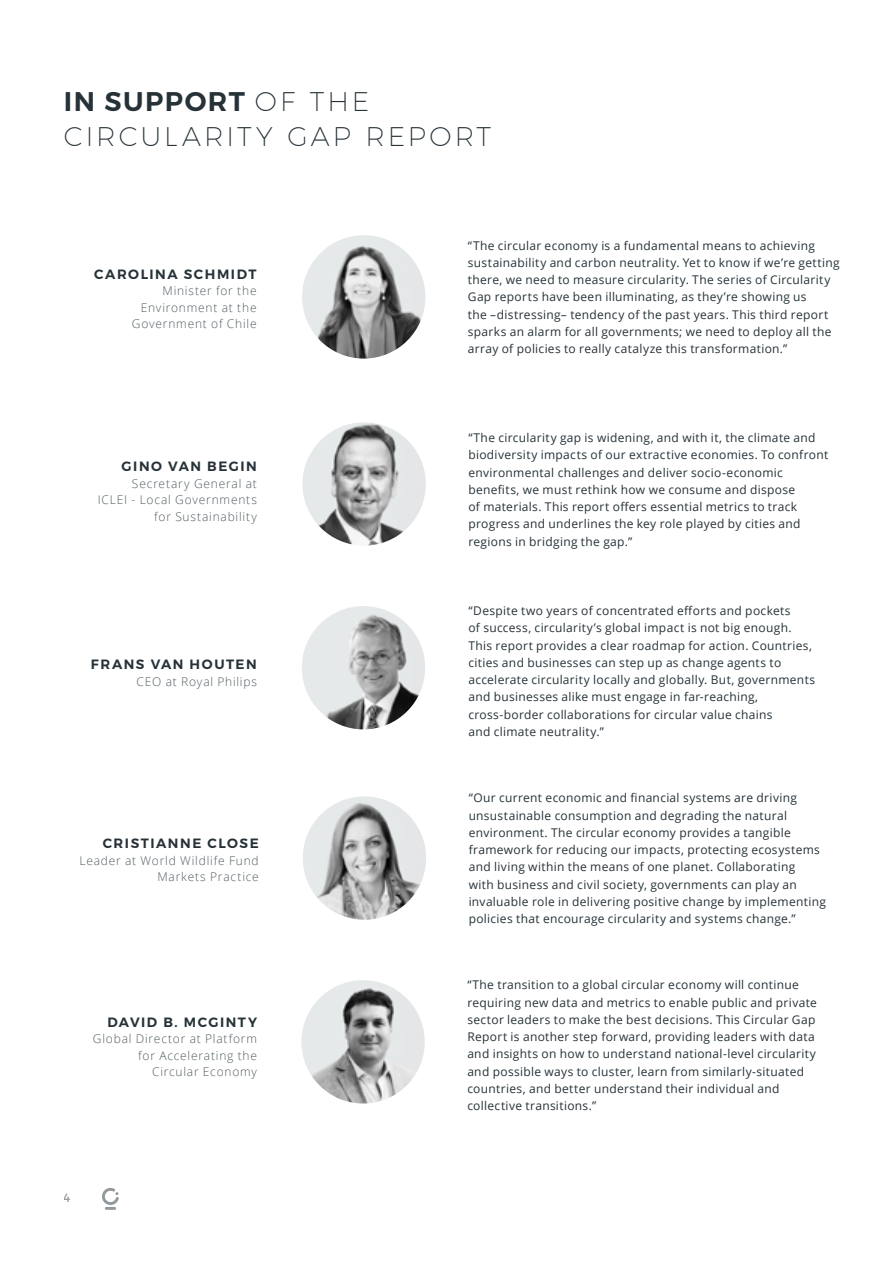
<style>
.page{position:relative;width:893px;height:1263px;background:#fff}
.page>*{position:absolute;margin:0;border:0;box-sizing:border-box;transform-origin:0 0}
.t1{font:200 27px/34.5px "Montserrat";letter-spacing:.11em;color:#263238}
.t2{font:600 13.5px "Montserrat";letter-spacing:.115em;color:#263238}
.t3{font:12px/17.2px "Open Sans";letter-spacing:.025em;color:#263238}
.t4{font:300 12px/16.5px "Open Sans";letter-spacing:.065em;color:#515b60;text-align:right}
.t5{font:12px "Montserrat";color:#263238}
.s1{font-weight:600}
</style>
<div class="page">
<img style="left:302px;top:606px;width:123px;height:123px;border-radius:62px">
<img style="left:303px;top:796px;width:123px;height:124px;border-radius:62px">
<img style="left:302px;top:235px;width:123px;height:124px;border-radius:62px">
<img style="left:301px;top:980px;width:124px;height:123px;border-radius:62px">
<img style="left:302px;top:422px;width:124px;height:124px;border-radius:62px">
<svg style="left:102px;top:1188px;width:17px;height:22px"></svg>
<h1 class="t1" style="left:64px;top:84px;width:429px"><span class="s1">IN SUPPORT</span> OF THE<br>CIRCULARITY GAP REPORT</h1>
<p class="t2" style="left:94px;top:266px;width:164px">CAROLINA SCHMIDT</p>
<p class="t4" style="left:132px;top:282px;width:126px">Minister for the<br>Environment at the<br>Government of Chile</p>
<p class="t2" style="left:122px;top:458px;width:137px">GINO VAN BEGIN</p>
<p class="t4" style="left:98px;top:475px;width:161px">Secretary General at<br>ICLEI - Local Governments for Sustainability</p>
<p class="t2" style="left:91px;top:656px;width:168px">FRANS VAN HOUTEN</p>
<p class="t4" style="left:137px;top:673px;width:122px">CEO at Royal Philips</p>
<p class="t2" style="left:103px;top:835px;width:157px">CRISTIANNE CLOSE</p>
<p class="t4" style="left:80px;top:852px;width:181px">Leader at World Wildlife Fund<br>Markets Practice</p>
<p class="t2" style="left:107px;top:1014px;width:151px">DAVID B. MCGINTY</p>
<p class="t4" style="left:93px;top:1030px;width:166px">Global Director at Platform for Accelerating the<br>Circular Economy</p>
<p class="t5" style="left:64px;top:1190px;width:9px">4</p>
<p class="t3" style="left:468px;top:236px;width:373px">“The circular economy is a fundamental means to achieving sustainability and carbon neutrality. Yet to know if we’re getting there, we need to measure circularity. The series of Circularity Gap reports have been illuminating, as they’re showing us<br>the –distressing– tendency of the past years. This third report sparks an alarm for all governments; we need to deploy all the array of policies to really catalyze this transformation.”</p>
<p class="t3" style="left:468px;top:429px;width:361px">“The circularity gap is widening, and with it, the climate and biodiversity impacts of our extractive economies. To confront environmental challenges and deliver socio-economic benefits, we must rethink how we consume and dispose<br>of materials. This report offers essential metrics to track progress and underlines the key role played by cities and regions in bridging the gap.”</p>
<p class="t3" style="left:468px;top:602px;width:348px">“Despite two years of concentrated efforts and pockets<br>of success, circularity’s global impact is not big enough.<br>This report provides a clear roadmap for action. Countries, cities and businesses can step up as change agents to accelerate circularity locally and globally. But, governments and businesses alike must engage in far-reaching, cross-border collaborations for circular value chains<br>and climate neutrality.”</p>
<p class="t3" style="left:469px;top:789px;width:359px">“Our current economic and financial systems are driving unsustainable consumption and degrading the natural environment. The circular economy provides a tangible framework for reducing our impacts, protecting ecosystems and living within the means of one planet. Collaborating<br>with business and civil society, governments can play an invaluable role in delivering positive change by implementing policies that encourage circularity and systems change.”</p>
<p class="t3" style="left:467px;top:976px;width:351px">“The transition to a global circular economy will continue requiring new data and metrics to enable public and private sector leaders to make the best decisions. This Circular Gap Report is another step forward, providing leaders with data and insights on how to understand national-level circularity and possible ways to cluster, learn from similarly-situated countries, and better understand their individual and collective transitions.”</p>
</div>
